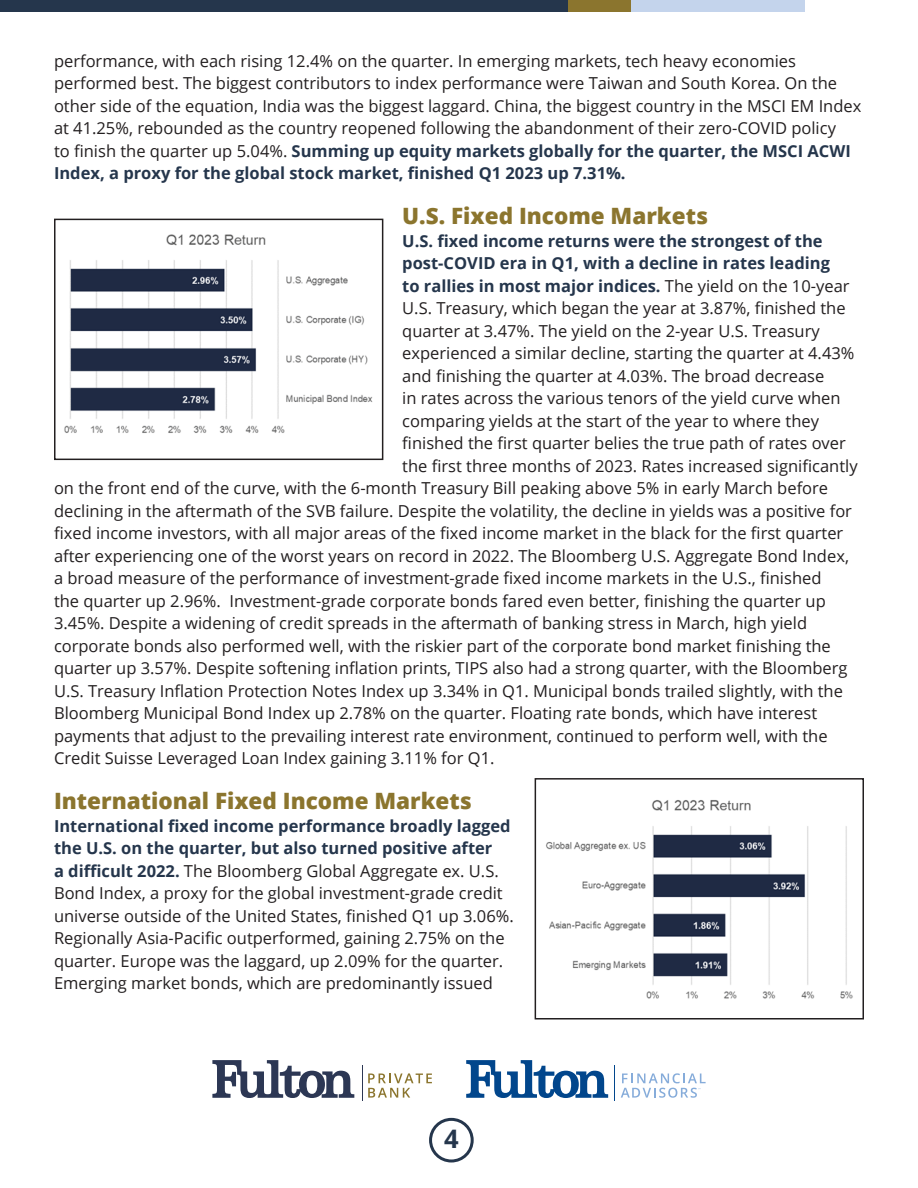
<style>
.page{position:relative;width:918px;height:1188px;background:#fff}
.page>*{position:absolute;margin:0;border:0;box-sizing:border-box;transform-origin:0 0}
.t1{font:700 25.5px "Open Sans";color:#25364c}
.t2{font:800 22.5px "Open Sans";color:#8b752e}
.t3{font:16.5px/22.5px "Open Sans";color:#231f20}
.t4{font:700 16.5px "Open Sans";color:#25364c}
.s1{font-weight:700;color:#25364c}
.s2{font-weight:400;color:#231f20}
</style>
<div class="page">
<div style="left:0;top:0;width:918px;height:12px;background:#25364c"></div>
<div style="left:631px;top:0;width:175px;height:12px;background:#c4d4ec"></div>
<div style="left:806px;top:0;width:112px;height:12px;background:#fff"></div>
<div style="left:568px;top:0;width:63px;height:12px;background:#8b752e"></div>
<svg style="left:466px;top:1060px;width:142px;height:38px"></svg>
<svg style="left:621px;top:1073px;width:85px;height:25px"></svg>
<hr style="left:615px;top:1066px;width:1px;height:35px;background:#01468c">
<svg style="left:212px;top:1060px;width:142px;height:38px"></svg>
<svg style="left:368px;top:1073px;width:64px;height:25px"></svg>
<hr style="left:362px;top:1066px;width:1px;height:35px;background:#2c3754">
<div style="left:429px;top:1118px;width:45px;height:45px;border:3px solid #25364c;border-radius:50%"></div>
<img style="left:64px;top:234px;width:309px;height:199px">
<img style="left:546px;top:800px;width:307px;height:199px">
<div style="left:54px;top:219px;width:329px;height:241px;border:2px solid #231f20"></div>
<div style="left:535px;top:778px;width:329px;height:242px;border:2px solid #231f20"></div>
<p class="t3" style="left:54px;top:49px;width:809px">performance, with each rising 12.4% on the quarter. In emerging markets, tech heavy economies performed best. The biggest contributors to index performance were Taiwan and South Korea. On the other side of the equation, India was the biggest laggard. China, the biggest country in the MSCI EM Index at 41.25%, rebounded as the country reopened following the abandonment of their zero-COVID policy<br>to finish the quarter up 5.04%. <span class="s1">Summing up equity markets globally for the quarter, the MSCI ACWI Index, a proxy for the global stock market, finished Q1 2023 up 7.31%.</span></p>
<p class="t2" style="left:402px;top:199px;width:307px">U.S. Fixed Income Markets</p>
<p class="t4" style="left:402px;top:229px;width:422px">U.S. fixed income returns were the strongest of the</p>
<p class="t4" style="left:402px;top:251px;width:429px">post-COVID era in Q1, with a decline in rates leading</p>
<p class="t4" style="left:402px;top:274px;width:449px">to rallies in most major indices. <span class="s2">The yield on the 10-year</span></p>
<p class="t3" style="left:402px;top:296px;width:445px">U.S. Treasury, which began the year at 3.87%, finished the</p>
<p class="t3" style="left:402px;top:319px;width:419px">quarter at 3.47%. The yield on the 2-year U.S. Treasury</p>
<p class="t3" style="left:402px;top:341px;width:454px">experienced a similar decline, starting the quarter at 4.43%</p>
<p class="t3" style="left:402px;top:364px;width:424px">and finishing the quarter at 4.03%. The broad decrease</p>
<p class="t3" style="left:402px;top:386px;width:440px">in rates across the various tenors of the yield curve when</p>
<p class="t3" style="left:402px;top:409px;width:418px">comparing yields at the start of the year to where they</p>
<p class="t3" style="left:402px;top:431px;width:445px">finished the first quarter belies the true path of rates over</p>
<p class="t3" style="left:402px;top:454px;width:457px">the first three months of 2023. Rates increased significantly</p>
<p class="t3" style="left:54px;top:476px;width:776px">on the front end of the curve, with the 6-month Treasury Bill peaking above 5% in early March before</p>
<p class="t3" style="left:54px;top:499px;width:800px">declining in the aftermath of the SVB failure. Despite the volatility, the decline in yields was a positive for</p>
<p class="t3" style="left:54px;top:521px;width:791px">fixed income investors, with all major areas of the fixed income market in the black for the first quarter</p>
<p class="t3" style="left:54px;top:544px;width:797px">after experiencing one of the worst years on record in 2022. The Bloomberg U.S. Aggregate Bond Index,</p>
<p class="t3" style="left:54px;top:566px;width:769px">a broad measure of the performance of investment-grade fixed income markets in the U.S., finished</p>
<p class="t3" style="left:54px;top:589px;width:773px">the quarter up 2.96%. Investment-grade corporate bonds fared even better, finishing the quarter up</p>
<p class="t3" style="left:54px;top:611px;width:755px">3.45%. Despite a widening of credit spreads in the aftermath of banking stress in March, high yield</p>
<p class="t3" style="left:54px;top:634px;width:778px">corporate bonds also performed well, with the riskier part of the corporate bond market finishing the</p>
<p class="t3" style="left:54px;top:656px;width:795px">quarter up 3.57%. Despite softening inflation prints, TIPS also had a strong quarter, with the Bloomberg</p>
<p class="t3" style="left:54px;top:679px;width:790px">U.S. Treasury Inflation Protection Notes Index up 3.34% in Q1. Municipal bonds trailed slightly, with the</p>
<p class="t3" style="left:54px;top:701px;width:765px">Bloomberg Municipal Bond Index up 2.78% on the quarter. Floating rate bonds, which have interest</p>
<p class="t3" style="left:54px;top:724px;width:775px">payments that adjust to the prevailing interest rate environment, continued to perform well, with the</p>
<p class="t3" style="left:54px;top:746px;width:442px">Credit Suisse Leveraged Loan Index gaining 3.11% for Q1.</p>
<p class="t2" style="left:54px;top:784px;width:419px">International Fixed Income Markets</p>
<p class="t3" style="left:54px;top:814px;width:461px"><span class="s1">International fixed income performance broadly lagged the U.S. on the quarter, but also turned positive after<br>a difficult 2022.</span> The Bloomberg Global Aggregate ex. U.S.<br>Bond Index, a proxy for the global investment-grade credit universe outside of the United States, finished Q1 up 3.06%.<br>Regionally Asia-Pacific outperformed, gaining 2.75% on the quarter. Europe was the laggard, up 2.09% for the quarter.<br>Emerging market bonds, which are predominantly issued</p>
<p class="t1" style="left:444px;top:1121px;width:16px">4</p>
</div>
